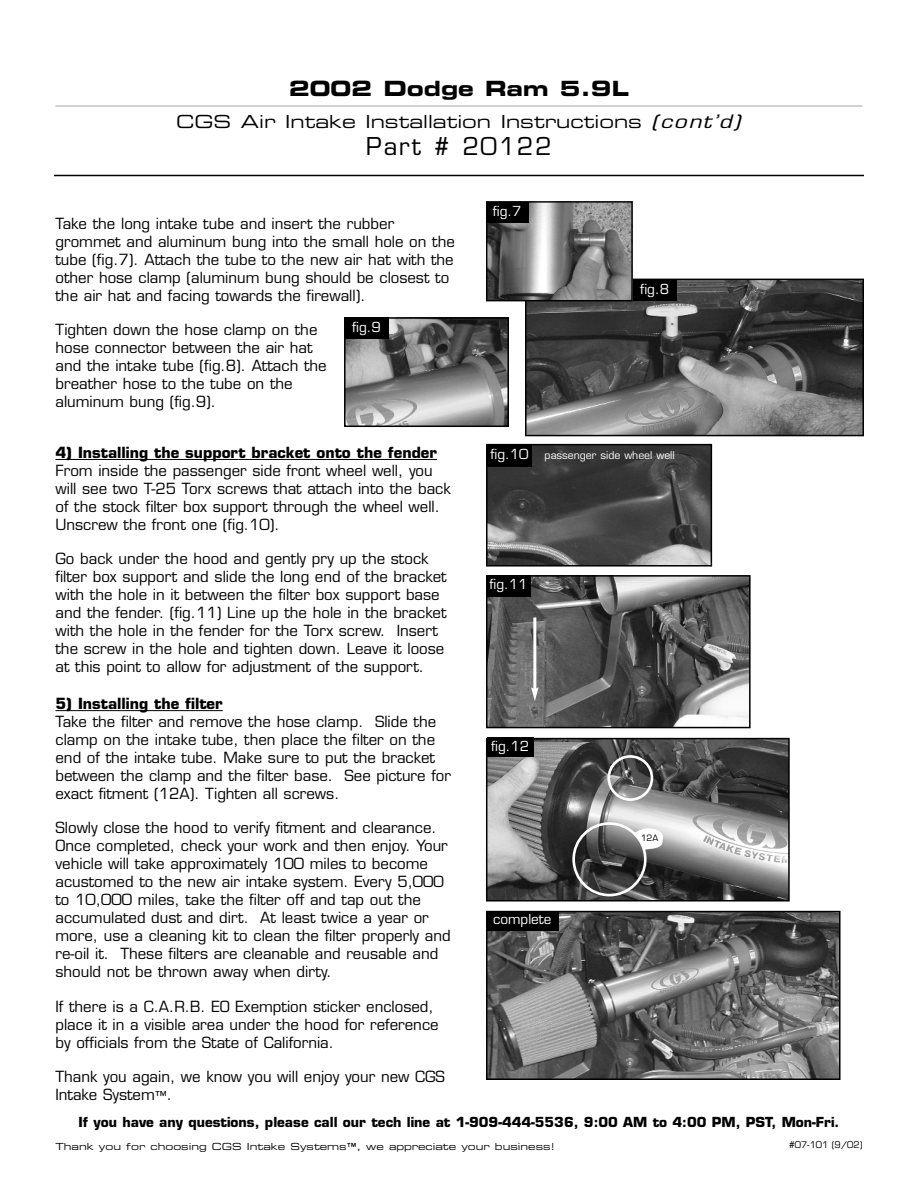
<style>
.page{position:relative;width:918px;height:1188px;background:#fff}
.page>*{position:absolute;margin:0;border:0;box-sizing:border-box;transform-origin:0 0}
.t1{font:24px "Eurostile";letter-spacing:.07em;color:#000}
.t2{font:21px "Eurostile Bold Extended Two";color:#000}
.t3{font:18px "Eurostile Extended Two";color:#000}
.t4{font:15px/18px "Eurostile";color:#000}
.t5{font:700 15px "Eurostile";color:#000}
.t6{font:700 13.5px "Eurostile";color:#000}
.t7{font:13.5px "Eurostile";color:#fff}
.t8{font:10.5px "Eurostile";color:#fff}
.t9{font:9.75px "Eurostile Extended Two";color:#000}
.t10{font:9px "Eurostile";color:#000}
.t11{font:8.55px "Eurostile";color:#000}
.s1{font-family:"Eurostile";font-style:italic}
.s2{font-size:12px}
.s3{font-size:13.5px}
</style>
<div class="page">
<hr style="left:56px;top:106px;width:806px;height:1px;background:#a7a4a5">
<hr style="left:54px;top:175px;width:810px;height:1px;background:#000">
<hr style="left:56px;top:459px;width:182px;height:1px;background:#000">
<hr style="left:238px;top:459px;width:199px;height:1px;background:#000">
<hr style="left:56px;top:710px;width:167px;height:1px;background:#000">
<img style="left:528px;top:282px;width:333px;height:151px">
<div style="left:525px;top:279px;width:339px;height:157px;border:2px solid #000"></div>
<div style="left:632px;top:280px;width:45px;height:21px;background:#000"></div>
<img style="left:488px;top:203px;width:143px;height:96px">
<div style="left:486px;top:201px;width:147px;height:100px;border:1px solid #000"></div>
<div style="left:486px;top:202px;width:42px;height:21px;background:#000"></div>
<img style="left:489px;top:447px;width:220px;height:117px">
<div style="left:486px;top:444px;width:226px;height:123px;border:2px solid #000"></div>
<div style="left:487px;top:445px;width:45px;height:22px;background:#000"></div>
<img style="left:347px;top:320px;width:159px;height:104px">
<div style="left:344px;top:317px;width:165px;height:110px;border:2px solid #000"></div>
<div style="left:344px;top:317px;width:45px;height:22px;background:#000"></div>
<img style="left:489px;top:578px;width:259px;height:147px">
<div style="left:486px;top:575px;width:265px;height:153px;border:2px solid #000"></div>
<div style="left:486px;top:575px;width:45px;height:22px;background:#000"></div>
<hr style="left:533px;top:617px;width:3px;height:73px;background:#fff">
<svg style="left:531px;top:687px;width:8px;height:14px"></svg>
<img style="left:489px;top:741px;width:298px;height:158px">
<div style="left:486px;top:738px;width:304px;height:164px;border:2px solid #000"></div>
<div style="left:487px;top:738px;width:47px;height:19px;background:#000"></div>
<svg style="left:607px;top:755px;width:46px;height:46px;background:#7a7a7a"></svg>
<svg style="left:572px;top:822px;width:92px;height:74px;background:#666"></svg>
<img style="left:489px;top:914px;width:349px;height:163px">
<div style="left:486px;top:911px;width:355px;height:169px;border:2px solid #000"></div>
<div style="left:486px;top:911px;width:73px;height:19px;background:#000"></div>
<h2 class="t2" style="left:289px;top:81px;width:341px">2002 Dodge Ram 5.9L</h2>
<p class="t3" style="left:176px;top:115px;width:565px">CGS Air Intake Installation Instructions <span class="s1">(cont’d)</span></p>
<h1 class="t1" style="left:366px;top:137px;width:187px">Part # 20122</h1>
<p class="t4" style="left:56px;top:216px;width:401px">Take the long intake tube and insert the rubber grommet and aluminum bung into the small hole on the tube (fig.7). Attach the tube to the new air hat with the other hose clamp (aluminum bung should be closest to the air hat and facing towards the firewall).</p>
<p class="t4" style="left:56px;top:322px;width:273px">Tighten down the hose clamp on the hose connector between the air hat and the intake tube (fig.8). Attach the breather hose to the tube on the aluminum bung (fig.9).</p>
<p class="t7" style="left:352px;top:321px;width:30px">fig.9</p>
<p class="t5" style="left:56px;top:447px;width:383px">4) Installing the support bracket onto the fender</p>
<p class="t4" style="left:56px;top:463px;width:397px">From inside the passenger side front wheel well, you will see two T-25 Torx screws that attach into the back of the stock filter box support through the wheel well.<br>Unscrew the front one (fig.10).</p>
<p class="t4" style="left:56px;top:551px;width:393px">Go back under the hood and gently pry up the stock filter box support and slide the long end of the bracket with the hole in it between the filter box support base and the fender. (fig.11) Line up the hole in the bracket with the hole in the fender for the Torx screw. Insert the screw in the hole and tighten down. Leave it loose at this point to allow for adjustment of the support.</p>
<p class="t5" style="left:56px;top:698px;width:169px">5) Installing the filter</p>
<p class="t4" style="left:56px;top:714px;width:397px">Take the filter and remove the hose clamp. Slide the clamp on the intake tube, then place the filter on the end of the intake tube. Make sure to put the bracket between the clamp and the filter base. See picture for exact fitment (12A). Tighten all screws.</p>
<p class="t4" style="left:56px;top:820px;width:397px">Slowly close the hood to verify fitment and clearance.<br>Once completed, check your work and then enjoy. Your vehicle will take approximately 100 miles to become acustomed to the new air intake system. Every 5,000 to 10,000 miles, take the filter off and tap out the accumulated dust and dirt. At least twice a year or more, use a cleaning kit to clean the filter properly and re-oil it. These filters are cleanable and reusable and should not be thrown away when dirty.</p>
<p class="t4" style="left:56px;top:999px;width:385px">If there is a C.A.R.B. EO Exemption sticker enclosed, place it in a visible area under the hood for reference by officials from the State of California.</p>
<p class="t4" style="left:56px;top:1069px;width:391px">Thank you again, we know you will enjoy your new CGS<br>Intake System<span class="s2">™</span>.</p>
<p class="t7" style="left:493px;top:206px;width:30px">fig.7</p>
<p class="t7" style="left:640px;top:284px;width:30px">fig.8</p>
<p class="t8" style="left:490px;top:451px;width:186px"><span class="s3">fig.10</span> passenger side wheel well</p>
<p class="t7" style="left:489px;top:579px;width:39px">fig.11</p>
<p class="t7" style="left:491px;top:741px;width:39px">fig.12</p>
<p class="t7" style="left:493px;top:914px;width:60px">complete</p>
<p class="t11" style="left:641px;top:835px;width:19px">12A</p>
<p class="t6" style="left:79px;top:1117px;width:762px">If you have any questions, please call our tech line at 1-909-444-5536, 9:00 AM to 4:00 PM, PST, Mon-Fri.</p>
<p class="t10" style="left:789px;top:1142px;width:75px">#07-101 (9/02)</p>
<p class="t9" style="left:56px;top:1143px;width:501px">Thank you for choosing CGS Intake Systems™, we appreciate your business!</p>
</div>
